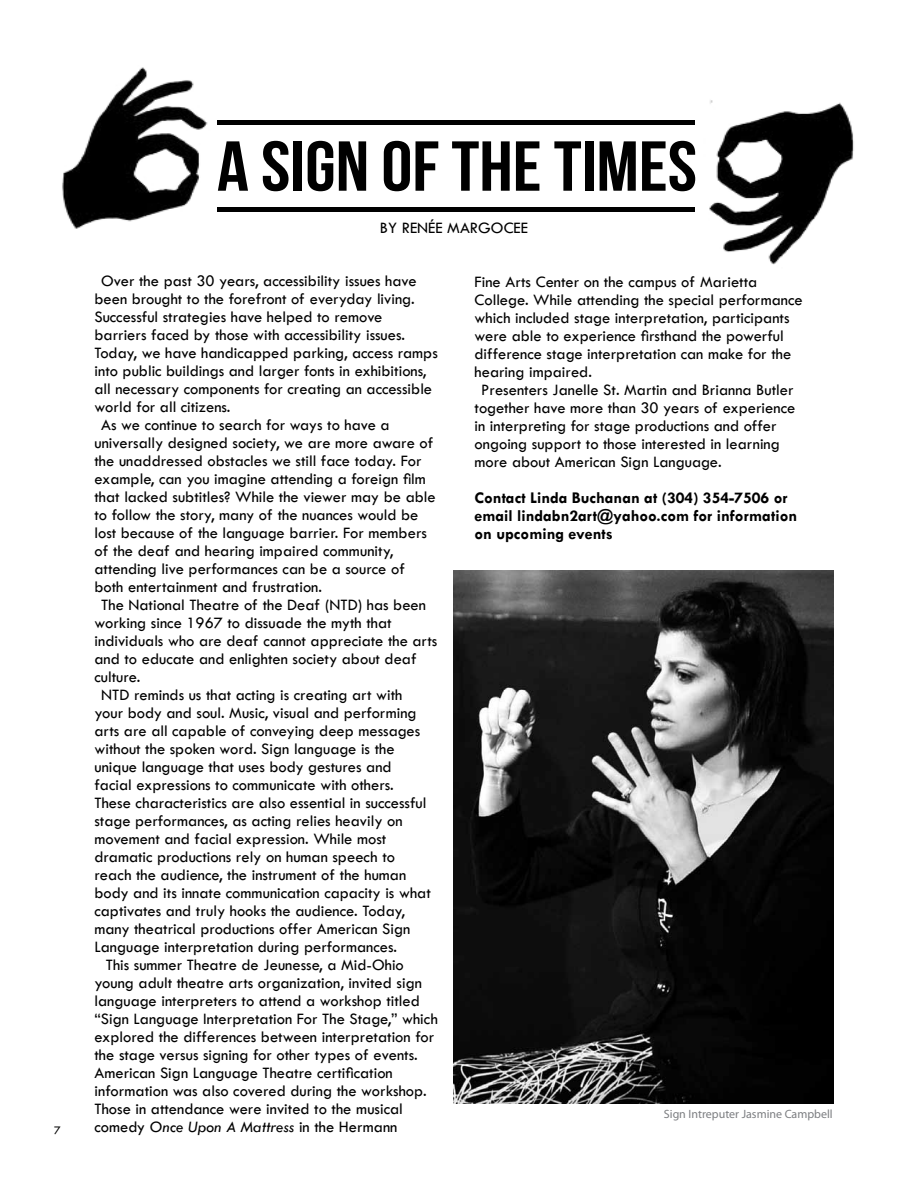
<style>
.page{position:relative;width:918px;height:1188px;background:#fff}
.page>*{position:absolute;margin:0;border:0;box-sizing:border-box;transform-origin:0 0}
.t1{font:70.5px "Bebas Neue";color:#000;scale:1.11 1}
.t2{font:16.5px "Tw Cen";color:#000}
.t3{font:700 16.5px/18px "Tw Cen";color:#000}
.t4{font:12px "Myriad Pro";color:#7c7e81}
.t5{font:12px "Tw Cen";color:#000}
.s1{font-style:italic}
</style>
<div class="page">
<img style="left:62px;top:67px;width:146px;height:162px">
<img style="left:709px;top:100px;width:145px;height:165px">
<img style="left:453px;top:571px;width:381px;height:532px">
<hr style="left:217px;top:208px;width:477px;height:4px;background:#000">
<div style="left:217px;top:120px;width:477px;height:5px;background:#000"></div>
<p class="t5" style="left:54px;top:1123px;width:8px">7</p>
<h1 class="t1" style="left:217px;top:128px;width:434px">A SIGN OF THE TIMES</h1>
<p class="t2" style="left:380px;top:218px;width:150px">BY RENÉE MARGOCEE</p>
<p class="t2" style="left:101px;top:271px;width:317px">Over the past 30 years, accessibility issues have</p>
<p class="t2" style="left:95px;top:289px;width:322px">been brought to the forefront of everyday living.</p>
<p class="t2" style="left:95px;top:307px;width:289px">Successful strategies have helped to remove</p>
<p class="t2" style="left:95px;top:325px;width:312px">barriers faced by those with accessibility issues.</p>
<p class="t2" style="left:95px;top:343px;width:345px">Today, we have handicapped parking, access ramps</p>
<p class="t2" style="left:95px;top:361px;width:334px">into public buildings and larger fonts in exhibitions,</p>
<p class="t2" style="left:95px;top:379px;width:339px">all necessary components for creating an accessible</p>
<p class="t2" style="left:95px;top:397px;width:138px">world for all citizens.</p>
<p class="t2" style="left:101px;top:415px;width:290px">As we continue to search for ways to have a</p>
<p class="t2" style="left:95px;top:433px;width:340px">universally designed society, we are more aware of</p>
<p class="t2" style="left:95px;top:451px;width:329px">the unaddressed obstacles we still face today. For</p>
<p class="t2" style="left:95px;top:469px;width:333px">example, can you imagine attending a foreign film</p>
<p class="t2" style="left:95px;top:487px;width:343px">that lacked subtitles? While the viewer may be able</p>
<p class="t2" style="left:95px;top:505px;width:325px">to follow the story, many of the nuances would be</p>
<p class="t2" style="left:95px;top:523px;width:334px">lost because of the language barrier. For members</p>
<p class="t2" style="left:95px;top:541px;width:300px">of the deaf and hearing impaired community,</p>
<p class="t2" style="left:95px;top:559px;width:312px">attending live performances can be a source of</p>
<p class="t2" style="left:95px;top:577px;width:229px">both entertainment and frustration.</p>
<p class="t2" style="left:101px;top:595px;width:326px">The National Theatre of the Deaf (NTD) has been</p>
<p class="t2" style="left:95px;top:613px;width:299px">working since 1967 to dissuade the myth that</p>
<p class="t2" style="left:95px;top:631px;width:344px">individuals who are deaf cannot appreciate the arts</p>
<p class="t2" style="left:95px;top:649px;width:324px">and to educate and enlighten society about deaf</p>
<p class="t2" style="left:95px;top:667px;width:48px">culture.</p>
<p class="t2" style="left:101px;top:685px;width:303px">NTD reminds us that acting is creating art with</p>
<p class="t2" style="left:95px;top:703px;width:324px">your body and soul. Music, visual and performing</p>
<p class="t2" style="left:95px;top:721px;width:327px">arts are all capable of conveying deep messages</p>
<p class="t2" style="left:95px;top:739px;width:302px">without the spoken word. Sign language is the</p>
<p class="t2" style="left:95px;top:757px;width:299px">unique language that uses body gestures and</p>
<p class="t2" style="left:95px;top:775px;width:301px">facial expressions to communicate with others.</p>
<p class="t2" style="left:95px;top:793px;width:333px">These characteristics are also essential in successful</p>
<p class="t2" style="left:95px;top:811px;width:310px">stage performances, as acting relies heavily on</p>
<p class="t2" style="left:95px;top:829px;width:293px">movement and facial expression. While most</p>
<p class="t2" style="left:95px;top:847px;width:302px">dramatic productions rely on human speech to</p>
<p class="t2" style="left:95px;top:865px;width:313px">reach the audience, the instrument of the human</p>
<p class="t2" style="left:95px;top:883px;width:338px">body and its innate communication capacity is what</p>
<p class="t2" style="left:95px;top:901px;width:312px">captivates and truly hooks the audience. Today,</p>
<p class="t2" style="left:95px;top:919px;width:318px">many theatrical productions offer American Sign</p>
<p class="t2" style="left:95px;top:937px;width:304px">Language interpretation during performances.</p>
<p class="t2" style="left:106px;top:955px;width:300px">This summer Theatre de Jeunesse, a Mid-Ohio</p>
<p class="t2" style="left:95px;top:973px;width:329px">young adult theatre arts organization, invited sign</p>
<p class="t2" style="left:95px;top:991px;width:327px">language interpreters to attend a workshop titled</p>
<p class="t2" style="left:95px;top:1009px;width:345px">“Sign Language Interpretation For The Stage,” which</p>
<p class="t2" style="left:95px;top:1027px;width:341px">explored the differences between interpretation for</p>
<p class="t2" style="left:95px;top:1045px;width:325px">the stage versus signing for other types of events.</p>
<p class="t2" style="left:95px;top:1063px;width:300px">American Sign Language Theatre certification</p>
<p class="t2" style="left:95px;top:1081px;width:334px">information was also covered during the workshop.</p>
<p class="t2" style="left:95px;top:1099px;width:310px">Those in attendance were invited to the musical</p>
<p class="t2" style="left:95px;top:1117px;width:305px">comedy <span class="s1">Once Upon A Mattress</span> in the Hermann</p>
<p class="t2" style="left:475px;top:272px;width:284px">Fine Arts Center on the campus of Marietta</p>
<p class="t2" style="left:475px;top:290px;width:330px">College. While attending the special performance</p>
<p class="t2" style="left:475px;top:308px;width:317px">which included stage interpretation, participants</p>
<p class="t2" style="left:475px;top:326px;width:311px">were able to experience firsthand the powerful</p>
<p class="t2" style="left:475px;top:344px;width:318px">difference stage interpretation can make for the</p>
<p class="t2" style="left:475px;top:362px;width:119px">hearing impaired.</p>
<p class="t2" style="left:481px;top:380px;width:314px">Presenters Janelle St. Martin and Brianna Butler</p>
<p class="t2" style="left:475px;top:398px;width:322px">together have more than 30 years of experience</p>
<p class="t2" style="left:475px;top:416px;width:304px">in interpreting for stage productions and offer</p>
<p class="t2" style="left:475px;top:434px;width:307px">ongoing support to those interested in learning</p>
<p class="t2" style="left:475px;top:452px;width:249px">more about American Sign Language.</p>
<p class="t3" style="left:475px;top:488px;width:324px">Contact Linda Buchanan at (304) 354-7506 or email lindabn2art@yahoo.com for information on upcoming events</p>
<p class="t4" style="left:664px;top:1107px;width:170px">Sign Intreputer Jasmine Campbell</p>
</div>
